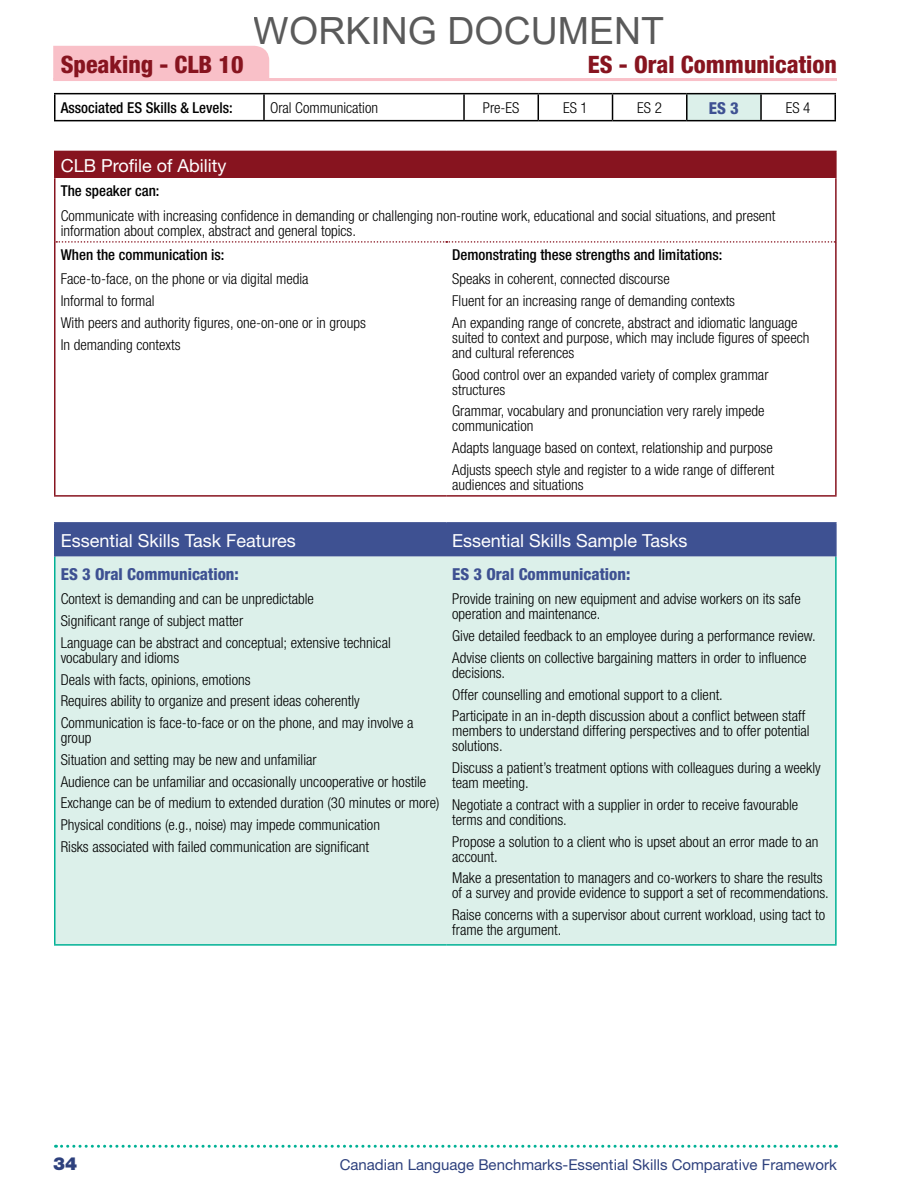
<style>
.page{position:relative;width:918px;height:1188px;background:#fff}
.page>*{position:absolute;margin:0;border:0;box-sizing:border-box;transform-origin:0 0}
.t1{font:37.5px "Arial";color:rgb(0 0 0/.65)}
.t2{font:800 condensed 24px "Helvetica Neue";color:#87141f}
.t3{font:18px "Helvetica Neue";color:#fff}
.t4{font:900 18px "Helvetica Neue";color:#2d407d}
.t5{font:800 condensed 16.5px "Helvetica Neue";color:#3e5192}
.t6{font:300 condensed 15px/21.8px "Helvetica Neue";color:#000}
.t7{font:500 condensed 15px "Helvetica Neue";color:#000}
.t8{font:15px "Helvetica Neue";color:#2d407d}
</style>
<div class="page">
<div style="left:53px;top:46px;width:216px;height:32px;background:#f9c0c8"></div>
<hr style="left:53px;top:78px;width:784px;height:3px;background:#f9c0c8">
<svg style="left:56px;top:1145px;width:781px;height:3px"></svg>
<div style="left:687px;top:94px;width:74px;height:27px;background:#dcf0ea"></div>
<hr style="left:54px;top:93px;width:210px;height:1px;background:#000">
<hr style="left:54px;top:94px;width:2px;height:26px;background:#000">
<hr style="left:264px;top:93px;width:200px;height:1px;background:#000">
<hr style="left:263px;top:94px;width:2px;height:26px;background:#000">
<hr style="left:464px;top:93px;width:74px;height:1px;background:#000">
<hr style="left:463px;top:94px;width:2px;height:26px;background:#000">
<hr style="left:538px;top:93px;width:75px;height:1px;background:#000">
<svg style="left:538px;top:94px;width:1px;height:26px"></svg>
<hr style="left:613px;top:93px;width:74px;height:1px;background:#000">
<svg style="left:612px;top:94px;width:1px;height:26px"></svg>
<hr style="left:687px;top:93px;width:74px;height:1px;background:#000">
<hr style="left:686px;top:94px;width:2px;height:26px;background:#000">
<hr style="left:761px;top:93px;width:75px;height:1px;background:#000">
<hr style="left:760px;top:94px;width:2px;height:26px;background:#000">
<svg style="left:835px;top:94px;width:1px;height:26px"></svg>
<hr style="left:54px;top:120px;width:210px;height:1px;background:#000">
<hr style="left:264px;top:120px;width:200px;height:1px;background:#000">
<hr style="left:464px;top:120px;width:74px;height:1px;background:#000">
<hr style="left:538px;top:120px;width:75px;height:1px;background:#000">
<hr style="left:613px;top:120px;width:74px;height:1px;background:#000">
<hr style="left:687px;top:120px;width:74px;height:1px;background:#000">
<hr style="left:761px;top:120px;width:75px;height:1px;background:#000">
<div style="left:55px;top:151px;width:781px;height:27px;background:#87141f"></div>
<div style="left:56px;top:524px;width:779px;height:33px;background:#3e5192"></div>
<div style="left:56px;top:557px;width:779px;height:387px;background:#dcf0ea"></div>
<hr style="left:54px;top:151px;width:392px;height:1px;background:#87141f">
<hr style="left:54px;top:152px;width:2px;height:26px;background:#87141f">
<hr style="left:446px;top:151px;width:391px;height:1px;background:#87141f">
<hr style="left:835px;top:152px;width:2px;height:26px;background:#87141f">
<hr style="left:54px;top:178px;width:2px;height:64px;background:#87141f">
<hr style="left:835px;top:178px;width:2px;height:64px;background:#87141f">
<hr style="left:54px;top:242px;width:2px;height:253px;background:#87141f">
<hr style="left:835px;top:242px;width:2px;height:253px;background:#87141f">
<hr style="left:54px;top:495px;width:392px;height:2px;background:#87141f">
<hr style="left:446px;top:495px;width:391px;height:2px;background:#87141f">
<svg style="left:56px;top:241px;width:779px;height:2px"></svg>
<hr style="left:54px;top:557px;width:2px;height:387px;background:#00b195">
<hr style="left:835px;top:557px;width:2px;height:387px;background:#00b195">
<hr style="left:54px;top:944px;width:392px;height:2px;background:#00b195">
<hr style="left:446px;top:944px;width:391px;height:2px;background:#00b195">
<hr style="left:54px;top:522px;width:392px;height:2px;background:#3e5192">
<hr style="left:54px;top:524px;width:2px;height:33px;background:#3e5192">
<hr style="left:446px;top:522px;width:391px;height:2px;background:#3e5192">
<hr style="left:835px;top:524px;width:2px;height:33px;background:#3e5192">
<h1 class="t1" style="left:254px;top:5px;width:412px">WORKING DOCUMENT</h1>
<h2 class="t2" style="left:61px;top:50px;width:184px">Speaking - CLB 10</h2>
<h2 class="t2" style="left:588px;top:50px;width:251px">ES - Oral Communication</h2>
<p class="t7" style="left:61px;top:99px;width:174px">Associated ES Skills &amp; Levels:</p>
<p class="t6" style="left:270px;top:97px;width:110px">Oral Communication</p>
<p class="t6" style="left:483px;top:97px;width:38px">Pre-ES</p>
<p class="t6" style="left:563px;top:97px;width:26px">ES 1</p>
<p class="t6" style="left:637px;top:97px;width:26px">ES 2</p>
<p class="t5" style="left:709px;top:98px;width:31px">ES 3</p>
<p class="t6" style="left:786px;top:97px;width:26px">ES 4</p>
<p class="t3" style="left:61px;top:155px;width:167px">CLB Profile of Ability</p>
<p class="t7" style="left:61px;top:182px;width:100px">The speaker can:</p>
<p class="t6" style="left:61px;top:208px;width:716px;line-height:15px">Communicate with increasing confidence in demanding or challenging non-routine work, educational and social situations, and present information about complex, abstract and general topics.</p>
<p class="t7" style="left:61px;top:245px;width:165px">When the communication is:</p>
<p class="t6" style="left:61px;top:268px;width:307px">Face-to-face, on the phone or via digital media<br>Informal to formal<br>With peers and authority figures, one-on-one or in groups In demanding contexts</p>
<p class="t7" style="left:452px;top:245px;width:272px">Demonstrating these strengths and limitations:</p>
<p class="t6" style="left:452px;top:268px;width:347px">Speaks in coherent, connected discourse<br>Fluent for an increasing range of demanding contexts<br>An expanding range of concrete, abstract and idiomatic language</p>
<p class="t6" style="left:452px;top:330px;width:359px;line-height:15px">suited to context and purpose, which may include figures of speech and cultural references</p>
<p class="t6" style="left:452px;top:367px;width:318px;line-height:15px">Good control over an expanded variety of complex grammar structures</p>
<p class="t6" style="left:452px;top:403px;width:314px;line-height:15px">Grammar, vocabulary and pronunciation very rarely impede communication</p>
<p class="t6" style="left:452px;top:437px;width:324px">Adapts language based on context, relationship and purpose<br>Adjusts speech style and register to a wide range of different</p>
<p class="t6" style="left:452px;top:474px;width:133px">audiences and situations</p>
<p class="t3" style="left:61px;top:530px;width:237px">Essential Skills Task Features</p>
<p class="t3" style="left:452px;top:530px;width:237px">Essential Skills Sample Tasks</p>
<p class="t5" style="left:61px;top:564px;width:180px">ES 3 Oral Communication:</p>
<p class="t6" style="left:61px;top:588px;width:332px">Context is demanding and can be unpredictable<br>Significant range of subject matter<br>Language can be abstract and conceptual; extensive technical</p>
<p class="t6" style="left:61px;top:647px;width:354px">vocabulary and idioms<br>Deals with facts, opinions, emotions<br>Requires ability to organize and present ideas coherently Communication is face-to-face or on the phone, and may involve a</p>
<p class="t6" style="left:61px;top:727px;width:380px">group<br>Situation and setting may be new and unfamiliar<br>Audience can be unfamiliar and occasionally uncooperative or hostile Exchange can be of medium to extended duration (30 minutes or more)<br>Physical conditions (e.g., noise) may impede communication<br>Risks associated with failed communication are significant</p>
<p class="t5" style="left:452px;top:564px;width:180px">ES 3 Oral Communication:</p>
<p class="t6" style="left:452px;top:591px;width:350px;line-height:15px">Provide training on new equipment and advise workers on its safe operation and maintenance.</p>
<p class="t6" style="left:452px;top:625px;width:365px">Give detailed feedback to an employee during a performance review.<br>Advise clients on collective bargaining matters in order to influence</p>
<p class="t6" style="left:452px;top:662px;width:355px">decisions.<br>Offer counselling and emotional support to a client.<br>Participate in an in-depth discussion about a conflict between staff</p>
<p class="t6" style="left:452px;top:723px;width:359px;line-height:15px">members to understand differing perspectives and to offer potential solutions.</p>
<p class="t6" style="left:452px;top:760px;width:370px;line-height:15px">Discuss a patient’s treatment options with colleagues during a weekly team meeting.</p>
<p class="t6" style="left:452px;top:797px;width:348px;line-height:15px">Negotiate a contract with a supplier in order to receive favourable terms and conditions.</p>
<p class="t6" style="left:452px;top:834px;width:368px;line-height:15px">Propose a solution to a client who is upset about an error made to an account.</p>
<p class="t6" style="left:452px;top:870px;width:378px;line-height:15px">Make a presentation to managers and co-workers to share the results of a survey and provide evidence to support a set of recommendations.</p>
<p class="t6" style="left:452px;top:907px;width:374px;line-height:15px">Raise concerns with a supervisor about current workload, using tact to frame the argument.</p>
<p class="t4" style="left:53px;top:1153px;width:26px">34</p>
<p class="t8" style="left:340px;top:1156px;width:499px">Canadian Language Benchmarks-Essential Skills Comparative Framework</p>
</div>
